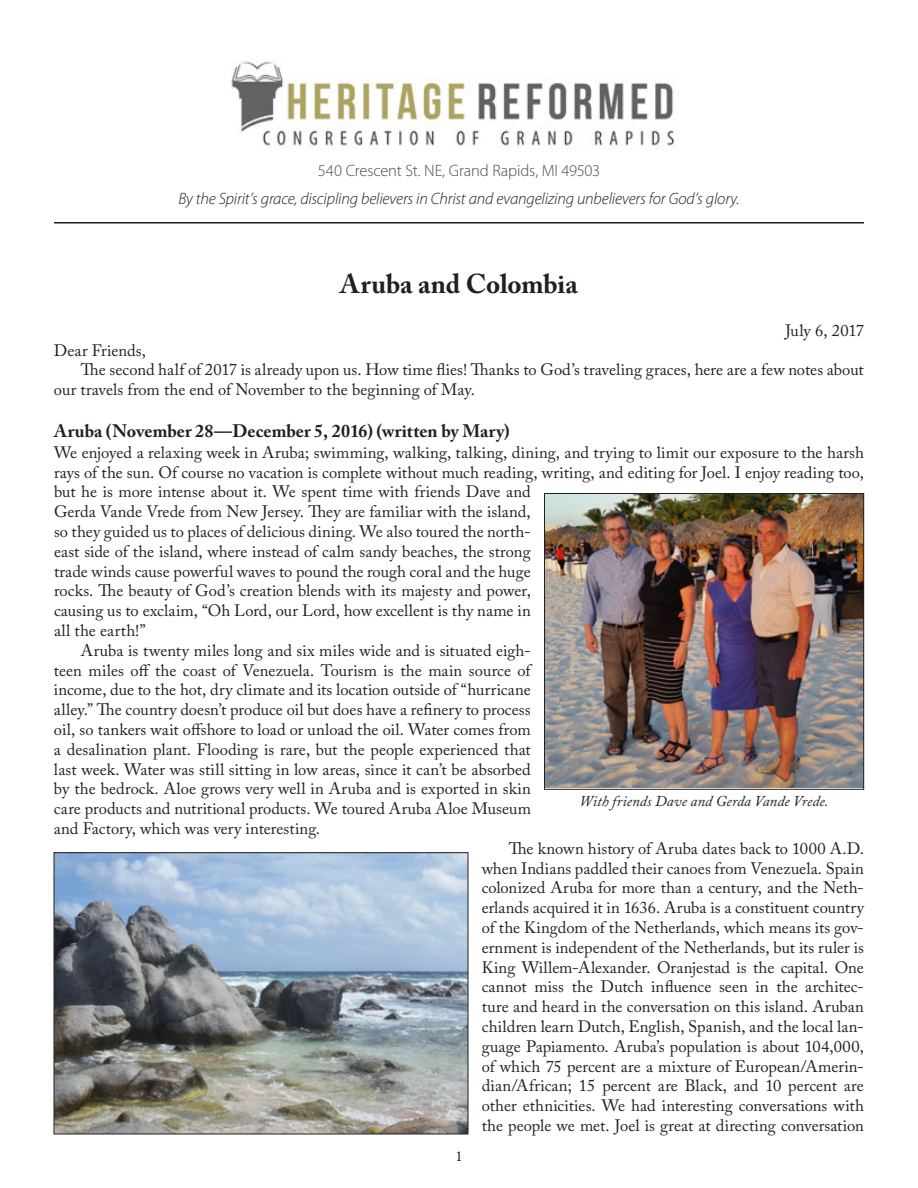
<style>
.page{position:relative;width:918px;height:1188px;background:#fff}
.page>*{position:absolute;margin:0;border:0;box-sizing:border-box;transform-origin:0 0}
.t1{font:700 27px "Adobe Caslon Pro";letter-spacing:-.005em;color:#231f20}
.Subhead{font:700 18px "Adobe Caslon Pro";color:#231f20}
.b_t{font:16.5px/19.8px "Adobe Caslon Pro";color:#231f20;text-align:justify}
.b_t_no_indent{font:16.5px/19.8px "Adobe Caslon Pro";letter-spacing:.005em;color:#231f20}
.t2{font:italic 300 16.5px "Myriad Pro";letter-spacing:-.01em;color:#231f20}
.t3{font:300 16.5px "Myriad Pro";letter-spacing:-.01em;color:#4b4c4d}
.captions{font:italic 15px "Adobe Caslon Pro";letter-spacing:.005em;color:#231f20}
.t4{font:15px "Minion Pro";color:#231f20}
</style>
<div class="page">
<img style="left:231px;top:61px;width:444px;height:89px">
<hr style="left:54px;top:222px;width:810px;height:2px;background:#231f20">
<img style="left:546px;top:495px;width:316px;height:293px">
<div style="left:544px;top:493px;width:320px;height:297px;border:1px solid #231f20"></div>
<img style="left:56px;top:854px;width:410px;height:278px">
<div style="left:54px;top:852px;width:414px;height:282px;border:1px solid #231f20"></div>
<p class="t3" style="left:318px;top:160px;width:284px">540 Crescent St. NE, Grand Rapids, MI 49503</p>
<p class="t2" style="left:178px;top:189px;width:563px">By the Spirit’s grace, discipling believers in Christ and evangelizing unbelievers for God’s glory.</p>
<p class="t1" style="left:340px;top:268px;width:239px">Aruba and Colombia</p>
<p class="b_t_no_indent" style="left:785px;top:320px;width:80px">July 6, 2017</p>
<p class="b_t_no_indent" style="left:54px;top:340px;width:94px">Dear Friends,</p>
<p class="b_t" style="left:54px;top:360px;width:811px;text-indent:27px">The second half of 2017 is already upon us. How time flies! Thanks to God’s traveling graces, here are a few notes about our travels from the end of November to the beginning of May.</p>
<p class="Subhead" style="left:54px;top:420px;width:457px">Aruba (November 28—December 5, 2016) (written by Mary)</p>
<p class="b_t_no_indent" style="left:54px;top:442px;width:811px">We enjoyed a relaxing week in Aruba; swimming, walking, talking, dining, and trying to limit our exposure to the harsh rays of the sun. Of course no vacation is complete without much reading, writing, and editing for Joel. I enjoy reading too, but he is more intense about it. We spent time with friends Dave and<br>Gerda Vande Vrede from New Jersey. They are familiar with the island,<br>so they guided us to places of delicious dining. We also toured the north-<br>east side of the island, where instead of calm sandy beaches, the strong<br>trade winds cause powerful waves to pound the rough coral and the huge<br>rocks. The beauty of God’s creation blends with its majesty and power,<br>causing us to exclaim, “Oh Lord, our Lord, how excellent is thy name in<br>all the earth!”</p>
<p class="b_t" style="left:54px;top:640px;width:478px;text-indent:27px">Aruba is twenty miles long and six miles wide and is situated eigh&shy;teen miles off the coast of Venezuela. Tourism is the main source of income, due to the hot, dry climate and its location outside of “hurricane alley.” The country doesn’t produce oil but does have a refinery to process oil, so tankers wait offshore to load or unload the oil. Water comes from a desalination plant. Flooding is rare, but the people experienced that last week. Water was still sitting in low areas, since it can’t be absorbed by the bedrock. Aloe grows very well in Aruba and is exported in skin care products and nutritional products. We toured Aruba Aloe Museum and Factory, which was very interesting.</p>
<p class="b_t" style="left:482px;top:838px;width:384px;text-indent:27px">The known history of Aruba dates back to 1000 A.D. when Indians paddled their canoes from Venezuela. Spain colonized Aruba for more than a century, and the Neth&shy;erlands acquired it in 1636. Aruba is a constituent country of the Kingdom of the Netherlands, which means its gov&shy;ernment is independent of the Netherlands, but its ruler is King Willem-Alexander. Oranjestad is the capital. One cannot miss the Dutch influence seen in the architec&shy;ture and heard in the conversation on this island. Aruban children learn Dutch, English, Spanish, and the local lan&shy;guage Papiamento. Aruba’s population is about 104,000, of which 75 percent are a mixture of European/Amerin&shy;dian/African; 15 percent are Black, and 10 percent are other ethnicities. We had interesting conversations with the people we met. Joel is great at directing conversation</p>
<p class="captions" style="left:579px;top:792px;width:251px">With friends Dave and Gerda Vande Vrede.</p>
<p class="t4" style="left:455px;top:1147px;width:9px">1</p>
</div>
